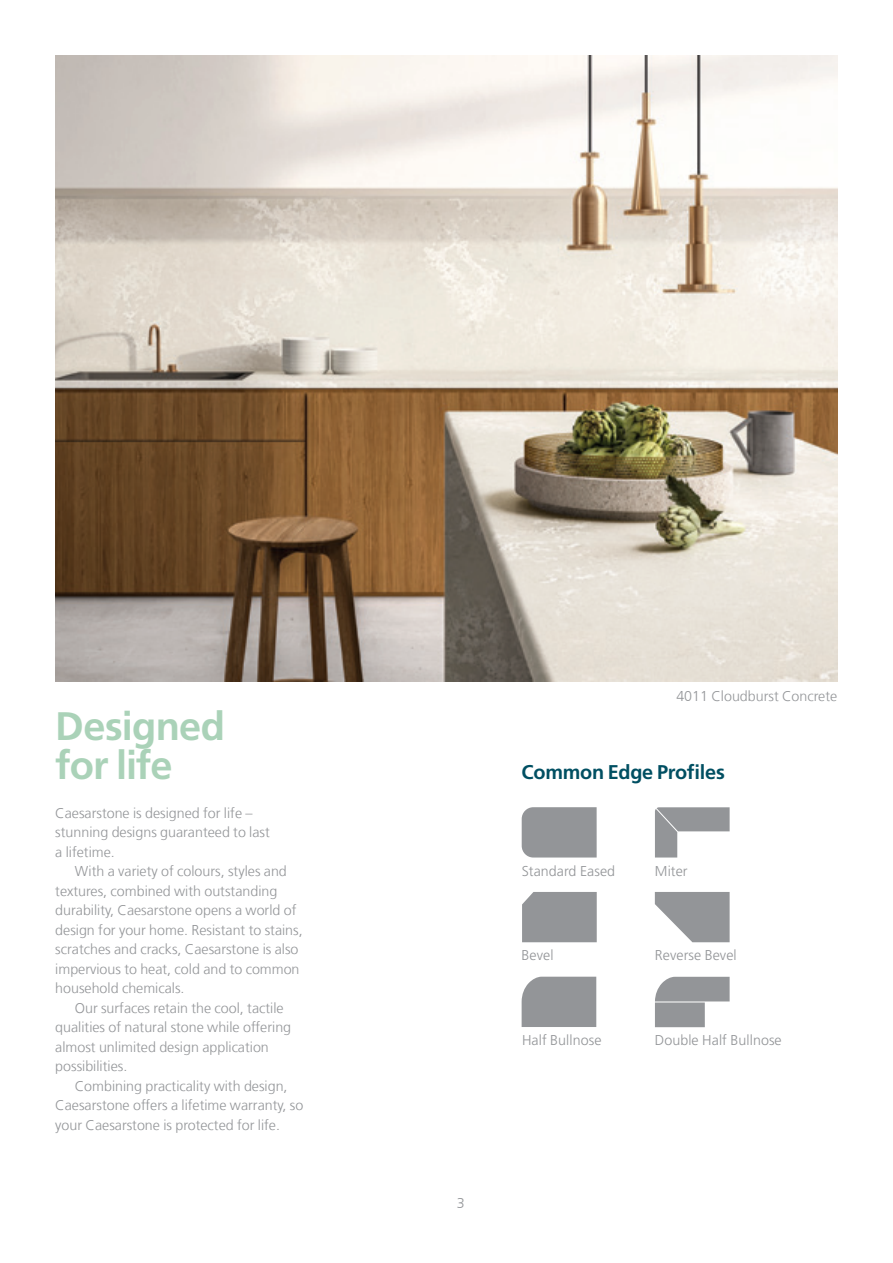
<style>
.page{position:relative;width:893px;height:1263px;background:#fff}
.page>*{position:absolute;margin:0;border:0;box-sizing:border-box;transform-origin:0 0}
.t1{font:700 39.75px/39px "Frutiger LT Std";letter-spacing:-.02em;color:#aad2b8}
.t2{font:700 19.8px "Frutiger LT Std";letter-spacing:-.015em;color:#004f62}
.Captions_Publico_Tex{font:300 14.25px "Frutiger LT Com";color:#939598}
.t3{font:300 14.25px "Frutiger LT Std";letter-spacing:.005em;color:#939598}
</style>
<div class="page">
<img style="left:55px;top:55px;width:783px;height:626px">
<div style="left:522px;top:892px;width:75px;height:50px;background:#939598"></div>
<svg style="left:655px;top:977px;width:75px;height:24px;background:#9a9b9e"></svg>
<div style="left:655px;top:1002px;width:50px;height:25px;background:#939598"></div>
<div style="left:522px;top:977px;width:74px;height:50px;background:#939598"></div>
<svg style="left:655px;top:807px;width:75px;height:50px"></svg>
<svg style="left:655px;top:892px;width:75px;height:50px"></svg>
<div style="left:522px;top:807px;width:75px;height:50px;background:#939598"></div>
<p class="t1" style="left:55px;top:706px;width:171px">Designed for life</p>
<p class="Captions_Publico_Tex" style="left:55px;top:804px;width:199px">Caesarstone is designed for life –</p>
<p class="Captions_Publico_Tex" style="left:55px;top:824px;width:216px">stunning designs guaranteed to last</p>
<p class="Captions_Publico_Tex" style="left:55px;top:843px;width:61px">a lifetime.</p>
<p class="Captions_Publico_Tex" style="left:75px;top:863px;width:214px">With a variety of colours, styles and</p>
<p class="Captions_Publico_Tex" style="left:55px;top:882px;width:224px">textures, combined with outstanding</p>
<p class="Captions_Publico_Tex" style="left:55px;top:902px;width:243px">durability, Caesarstone opens a world of</p>
<p class="Captions_Publico_Tex" style="left:55px;top:921px;width:249px">design for your home. Resistant to stains,</p>
<p class="Captions_Publico_Tex" style="left:55px;top:941px;width:245px">scratches and cracks, Caesarstone is also</p>
<p class="Captions_Publico_Tex" style="left:55px;top:960px;width:246px">impervious to heat, cold and to common</p>
<p class="Captions_Publico_Tex" style="left:55px;top:980px;width:131px">household chemicals.</p>
<p class="Captions_Publico_Tex" style="left:75px;top:999px;width:210px">Our surfaces retain the cool, tactile</p>
<p class="Captions_Publico_Tex" style="left:55px;top:1019px;width:237px">qualities of natural stone while offering</p>
<p class="Captions_Publico_Tex" style="left:55px;top:1038px;width:215px">almost unlimited design application</p>
<p class="Captions_Publico_Tex" style="left:55px;top:1058px;width:74px">possibilities.</p>
<p class="Captions_Publico_Tex" style="left:75px;top:1077px;width:214px">Combining practicality with design,</p>
<p class="Captions_Publico_Tex" style="left:55px;top:1097px;width:249px">Caesarstone offers a lifetime warranty, so</p>
<p class="Captions_Publico_Tex" style="left:55px;top:1116px;width:226px">your Caesarstone is protected for life.</p>
<p class="Captions_Publico_Tex" style="left:676px;top:687px;width:162px">4011 Cloudburst Concrete</p>
<p class="t2" style="left:522px;top:760px;width:205px">Common Edge Profiles</p>
<p class="t3" style="left:522px;top:862px;width:95px">Standard Eased</p>
<p class="t3" style="left:655px;top:862px;width:34px">Miter</p>
<p class="t3" style="left:522px;top:947px;width:33px">Bevel</p>
<p class="t3" style="left:655px;top:947px;width:83px">Reverse Bevel</p>
<p class="t3" style="left:522px;top:1032px;width:81px">Half Bullnose</p>
<p class="t3" style="left:655px;top:1032px;width:128px">Double Half Bullnose</p>
<p class="Captions_Publico_Tex" style="left:455px;top:1194px;width:9px">3</p>
<p class="Captions_Publico_Tex" style="left:457px;top:1194px;width:9px">3</p>
</div>
